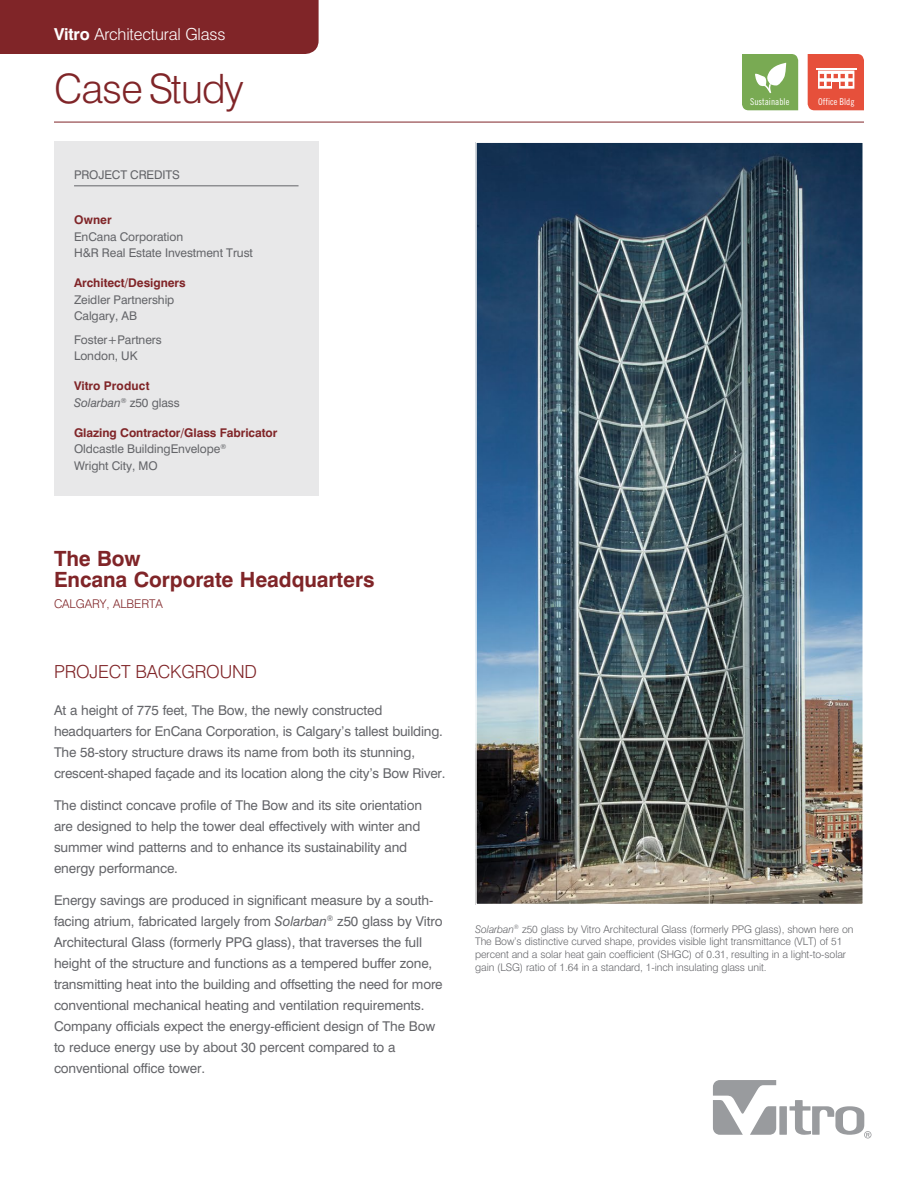
<style>
.page{position:relative;width:918px;height:1188px;background:#fff}
.page>*{position:absolute;margin:0;border:0;box-sizing:border-box;transform-origin:0 0}
.t1{font:300 40.5px "Swiss 721 BT";letter-spacing:-.02em;color:#802528}
.Project_Title{font:700 21px "Swiss 721 BT";letter-spacing:-.005em;color:#802528}
.Project_Background{font:300 18px "Swiss 721 BT";letter-spacing:-.01em;color:#802528}
.t2{font:300 16.5px "Swiss 721 BT";letter-spacing:-.01em;color:#fff}
.t3{font:13.5px/21px "Swiss 721 BT";letter-spacing:-.01em;color:#646569}
.Project_Description{font:12px/16.5px "Swiss 721 BT";letter-spacing:-.005em;color:#646569}
.Project_Header{font:700 12px "Swiss 721 BT";letter-spacing:-.005em;color:#802528}
.Project_Description-2{font:italic 12px "Swiss 721 BT";letter-spacing:-.005em;color:#646569}
.Project_Location{font:300 12px "Swiss 721 BT";letter-spacing:-.005em;color:#802528}
.t4{font:300 10.5px/12.6px "Swiss 721 BT";letter-spacing:-.01em;color:#646569}
.t5{font:9.45px "Trade Gothic Cond Eighteen";color:#fff}
.s1{font-weight:700}
.s2{font-style:normal}
.s3{font-style:italic}
</style>
<div class="page">
<div style="left:0;top:0;width:319px;height:54px;background:#802528"></div>
<svg style="left:742px;top:54px;width:56px;height:56px;background:#8bb56a"></svg>
<svg style="left:808px;top:54px;width:56px;height:56px;background:#ea6c5b"></svg>
<div style="left:832px;top:82px;width:7px;height:7px;background:#e6503b"></div>
<hr style="left:816px;top:68px;width:41px;height:1px;background:#fff">
<hr style="left:54px;top:122px;width:810px;height:1px;background:#802528">
<svg style="left:713px;top:1080px;width:159px;height:58px"></svg>
<div style="left:54px;top:141px;width:265px;height:355px;background:#e8e8e9"></div>
<hr style="left:74px;top:185px;width:225px;height:1px;background:#646569">
<img style="left:478px;top:144px;width:383px;height:758px">
<div style="left:475px;top:141px;width:389px;height:764px;border:2px solid #fff"></div>
<p class="t2" style="left:54px;top:24px;width:173px"><span class="s1">Vitro</span> Architectural Glass</p>
<p class="t1" style="left:54px;top:64px;width:191px">Case Study</p>
<p class="Project_Description" style="left:74px;top:166px;width:107px">PROJECT CREDITS</p>
<p class="Project_Header" style="left:74px;top:213px;width:39px">Owner</p>
<p class="Project_Description" style="left:74px;top:228px;width:180px">EnCana Corporation<br>H&amp;R Real Estate Investment Trust</p>
<p class="Project_Header" style="left:74px;top:276px;width:113px">Architect/Designers</p>
<p class="Project_Description" style="left:74px;top:291px;width:102px">Zeidler Partnership<br>Calgary, AB</p>
<p class="Project_Description" style="left:74px;top:331px;width:89px">Foster+Partners<br>London, UK</p>
<p class="Project_Header" style="left:74px;top:379px;width:77px">Vitro Product</p>
<p class="Project_Description-2" style="left:74px;top:395px;width:107px">Solarban<sup>®</sup> <span class="s2">z50 glass</span></p>
<p class="Project_Header" style="left:74px;top:425px;width:205px">Glazing Contractor/Glass Fabricator</p>
<p class="Project_Description" style="left:74px;top:441px;width:154px">Oldcastle BuildingEnvelope<sup>®<br></sup>Wright City, MO</p>
<p class="t5" style="left:750px;top:96px;width:41px">Sustainable</p>
<p class="t5" style="left:818px;top:96px;width:38px">Office Bldg</p>
<p class="Project_Title" style="left:54px;top:546px;width:88px">The Bow</p>
<p class="Project_Title" style="left:54px;top:567px;width:322px">Encana Corporate Headquarters</p>
<p class="Project_Location" style="left:54px;top:597px;width:110px">CALGARY, ALBERTA</p>
<p class="Project_Background" style="left:54px;top:661px;width:205px">PROJECT BACKGROUND</p>
<p class="t3" style="left:54px;top:700px;width:393px">At a height of 775 feet, The Bow, the newly constructed headquarters for EnCana Corporation, is Calgary’s tallest building.<br>The 58-story structure draws its name from both its stunning, crescent-shaped façade and its location along the city’s Bow River.</p>
<p class="t3" style="left:54px;top:794px;width:370px">The distinct concave profile of The Bow and its site orientation are designed to help the tower deal effectively with winter and summer wind patterns and to enhance its sustainability and energy performance.</p>
<p class="t3" style="left:54px;top:889px;width:390px">Energy savings are produced in significant measure by a south&shy;facing atrium, fabricated largely from <span class="s3">Solarban</span><sup>®</sup> z50 glass by Vitro Architectural Glass (formerly PPG glass), that traverses the full height of the structure and functions as a tempered buffer zone, transmitting heat into the building and offsetting the need for more conventional mechanical heating and ventilation requirements.<br>Company officials expect the energy-efficient design of The Bow to reduce energy use by about 30 percent compared to a conventional office tower.</p>
<p class="t4" style="left:475px;top:923px;width:380px"><span class="s3">Solarban</span><sup>®</sup> z50 glass by Vitro Architectural Glass (formerly PPG glass), shown here on The Bow’s distinctive curved shape, provides visible light transmittance (VLT) of 51 percent and a solar heat gain coefficient (SHGC) of 0.31, resulting in a light-to-solar gain (LSG) ratio of 1.64 in a standard, 1-inch insulating glass unit.</p>
</div>
